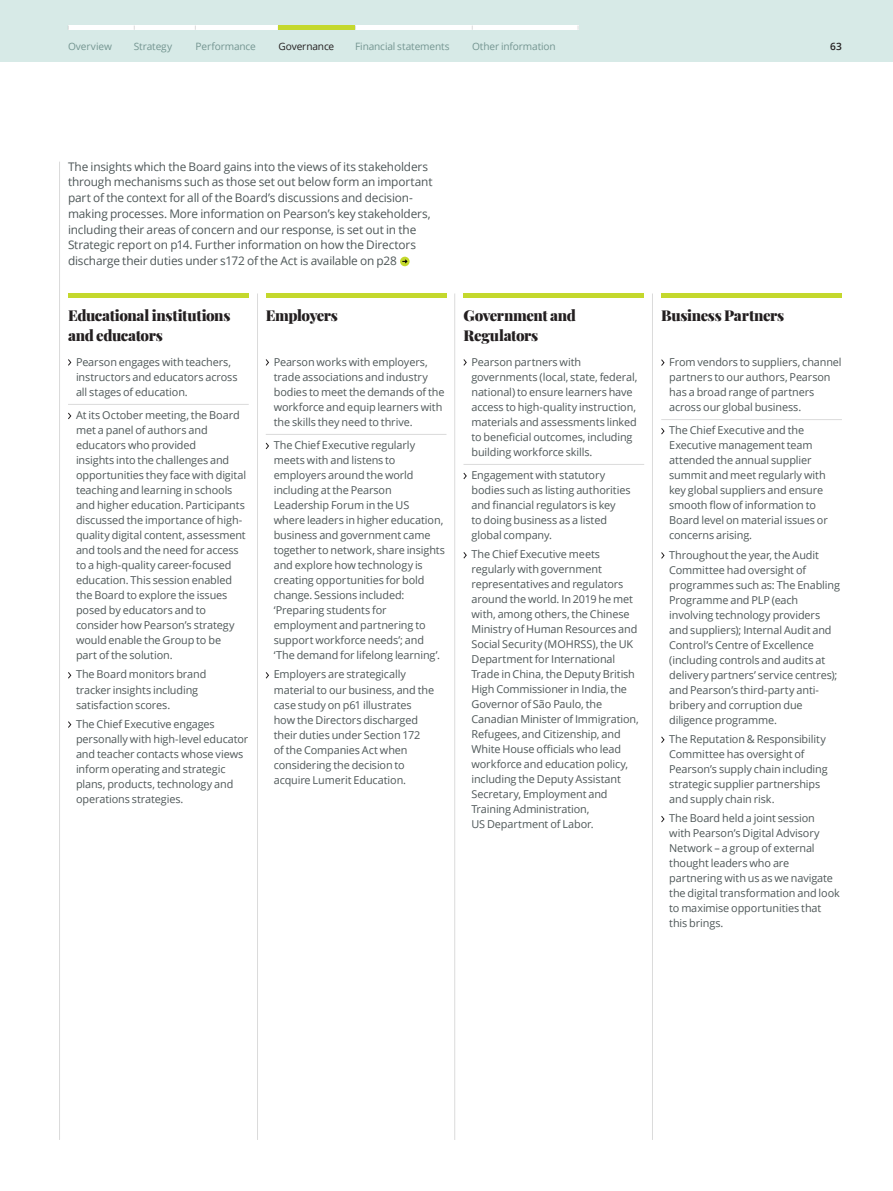
<style>
.page{position:relative;width:893px;height:1191px;background:#fff}
.page>*{position:absolute;margin:0;border:0;box-sizing:border-box;transform-origin:0 0}
.Intro_Text{font:900 15px/20.2px "Playfair Display";letter-spacing:-.025em;color:#231f20}
.Bodytext{font:11.85px/15.8px "Open Sans";letter-spacing:-.015em;color:#4e5758}
.Tabletext{font:10.8px/15px "Open Sans";letter-spacing:-.01em;color:#4e5758}
.Tabletext_RuleBelow{font:10.8px/15px "Open Sans";letter-spacing:-.01em;color:#4e5758}
.t1{font:10.2px "Open Sans";letter-spacing:-.015em;color:#749591}
.t2{font:10.2px "Open Sans";letter-spacing:-.015em;color:#231f20}
.t3{font:600 10.2px "Open Sans";color:#231f20}
</style>
<div class="page">
<svg style="left:400px;top:257px;width:10px;height:9px"></svg>
<svg style="left:402px;top:259px;width:6px;height:5px"></svg>
<hr style="left:68px;top:404px;width:181px;height:1px;background:#dbdbdb">
<svg style="left:68px;top:359px;width:4px;height:7px"></svg>
<svg style="left:68px;top:412px;width:4px;height:8px"></svg>
<svg style="left:68px;top:672px;width:4px;height:7px"></svg>
<svg style="left:68px;top:721px;width:4px;height:7px"></svg>
<hr style="left:257px;top:293px;width:1px;height:847px;background:#dbdbdb">
<hr style="left:454px;top:293px;width:1px;height:847px;background:#dbdbdb">
<hr style="left:652px;top:293px;width:1px;height:847px;background:#dbdbdb">
<hr style="left:463px;top:464px;width:181px;height:1px;background:#dbdbdb">
<svg style="left:463px;top:359px;width:4px;height:7px"></svg>
<svg style="left:463px;top:472px;width:4px;height:8px"></svg>
<svg style="left:463px;top:552px;width:4px;height:7px"></svg>
<hr style="left:661px;top:419px;width:181px;height:1px;background:#dbdbdb">
<svg style="left:661px;top:359px;width:4px;height:7px"></svg>
<svg style="left:661px;top:428px;width:4px;height:7px"></svg>
<svg style="left:661px;top:552px;width:4px;height:7px"></svg>
<svg style="left:661px;top:736px;width:4px;height:7px"></svg>
<svg style="left:661px;top:816px;width:4px;height:7px"></svg>
<hr style="left:266px;top:434px;width:180px;height:1px;background:#dbdbdb">
<svg style="left:265px;top:359px;width:4px;height:7px"></svg>
<svg style="left:265px;top:442px;width:4px;height:8px"></svg>
<svg style="left:265px;top:672px;width:4px;height:7px"></svg>
<div style="left:463px;top:293px;width:181px;height:5px;background:#c4d82d"></div>
<div style="left:661px;top:293px;width:181px;height:5px;background:#c4d82d"></div>
<div style="left:266px;top:293px;width:180px;height:5px;background:#c4d82d"></div>
<div style="left:68px;top:293px;width:181px;height:5px;background:#c4d82d"></div>
<hr style="left:59px;top:162px;width:1px;height:978px;background:#dbdbdb">
<div style="left:0;top:0;width:893px;height:62px;background:#d7eae7"></div>
<hr style="left:68px;top:26px;width:510px;height:4px;background:#fff">
<hr style="left:279px;top:26px;width:76px;height:4px;background:#c4d82d">
<p class="t1" style="left:68px;top:40px;width:45px">Overview</p>
<p class="t1" style="left:134px;top:40px;width:40px">Strategy</p>
<p class="t1" style="left:196px;top:40px;width:62px">Performance</p>
<p class="t2" style="left:278px;top:40px;width:57px">Governance</p>
<p class="t1" style="left:355px;top:40px;width:96px">Financial statements</p>
<p class="t1" style="left:472px;top:40px;width:85px">Other information</p>
<p class="t3" style="left:830px;top:40px;width:13px">63</p>
<p class="Bodytext" style="left:68px;top:158px;width:366px">The insights which the Board gains into the views of its stakeholders through mechanisms such as those set out below form an important part of the context for all of the Board’s discussions and decision&shy;making processes. More information on Pearson’s key stakeholders, including their areas of concern and our response, is set out in the Strategic report on p14. Further information on how the Directors discharge their duties under s172 of the Act is available on p28</p>
<p class="Intro_Text" style="left:68px;top:304px;width:164px">Educational institutions and educators</p>
<p class="Tabletext_RuleBelow" style="left:76px;top:354px;width:163px">Pearson engages with teachers, instructors and educators across all stages of education.</p>
<p class="Tabletext" style="left:76px;top:407px;width:172px">At its October meeting, the Board met a panel of authors and educators who provided<br>insights into the challenges and opportunities they face with digital teaching and learning in schools and higher education. Participants discussed the importance of high&shy;quality digital content, assessment and tools and the need for access to a high-quality career-focused education. This session enabled the Board to explore the issues posed by educators and to consider how Pearson’s strategy would enable the Group to be<br>part of the solution.</p>
<p class="Tabletext" style="left:76px;top:667px;width:132px">The Board monitors brand tracker insights including satisfaction scores.</p>
<p class="Tabletext" style="left:76px;top:716px;width:174px">The Chief Executive engages personally with high-level educator and teacher contacts whose views inform operating and strategic plans, products, technology and operations strategies.</p>
<p class="Intro_Text" style="left:266px;top:304px;width:74px">Employers</p>
<p class="Intro_Text" style="left:661px;top:304px;width:125px">Business Partners</p>
<p class="Intro_Text" style="left:463px;top:304px;width:114px">Government and<br>Regulators</p>
<p class="Tabletext_RuleBelow" style="left:274px;top:354px;width:172px">Pearson works with employers, trade associations and industry bodies to meet the demands of the workforce and equip learners with the skills they need to thrive.</p>
<p class="Tabletext" style="left:274px;top:437px;width:173px">The Chief Executive regularly meets with and listens to employers around the world including at the Pearson<br>Leadership Forum in the US<br>where leaders in higher education, business and government came together to network, share insights and explore how technology is creating opportunities for bold change. Sessions included: ‘Preparing students for employment and partnering to support workforce needs’; and ‘The demand for lifelong learning’.</p>
<p class="Tabletext" style="left:274px;top:667px;width:162px">Employers are strategically material to our business, and the case study on p61 illustrates how the Directors discharged their duties under Section 172<br>of the Companies Act when considering the decision to acquire Lumerit Education.</p>
<p class="Tabletext_RuleBelow" style="left:471px;top:354px;width:167px">Pearson partners with governments (local, state, federal, national) to ensure learners have access to high-quality instruction, materials and assessments linked to beneficial outcomes, including building workforce skills.</p>
<p class="Tabletext" style="left:471px;top:467px;width:161px">Engagement with statutory bodies such as listing authorities and financial regulators is key<br>to doing business as a listed global company.</p>
<p class="Tabletext" style="left:471px;top:547px;width:169px">The Chief Executive meets regularly with government representatives and regulators around the world. In 2019 he met with, among others, the Chinese<br>Ministry of Human Resources and<br>Social Security (MOHRSS), the UK<br>Department for International<br>Trade in China, the Deputy British<br>High Commissioner in India, the<br>Governor of São Paulo, the<br>Canadian Minister of Immigration,<br>Refugees, and Citizenship, and<br>White House officials who lead workforce and education policy, including the Deputy Assistant<br>Secretary, Employment and<br>Training Administration,<br>US Department of Labor.</p>
<p class="Tabletext_RuleBelow" style="left:669px;top:354px;width:174px">From vendors to suppliers, channel partners to our authors, Pearson has a broad range of partners across our global business.</p>
<p class="Tabletext" style="left:669px;top:422px;width:160px">The Chief Executive and the<br>Executive management team attended the annual supplier summit and meet regularly with key global suppliers and ensure smooth flow of information to<br>Board level on material issues or concerns arising.</p>
<p class="Tabletext" style="left:669px;top:547px;width:172px">Throughout the year, the Audit<br>Committee had oversight of programmes such as: The Enabling<br>Programme and PLP (each involving technology providers and suppliers); Internal Audit and<br>Control’s Centre of Excellence (including controls and audits at delivery partners’ service centres); and Pearson’s third-party anti&shy;bribery and corruption due diligence programme.</p>
<p class="Tabletext" style="left:669px;top:731px;width:160px">The Reputation &amp; Responsibility<br>Committee has oversight of<br>Pearson’s supply chain including strategic supplier partnerships and supply chain risk.</p>
<p class="Tabletext" style="left:669px;top:810px;width:172px">The Board held a joint session<br>with Pearson’s Digital Advisory<br>Network – a group of external thought leaders who are partnering with us as we navigate the digital transformation and look to maximise opportunities that this brings.</p>
</div>
